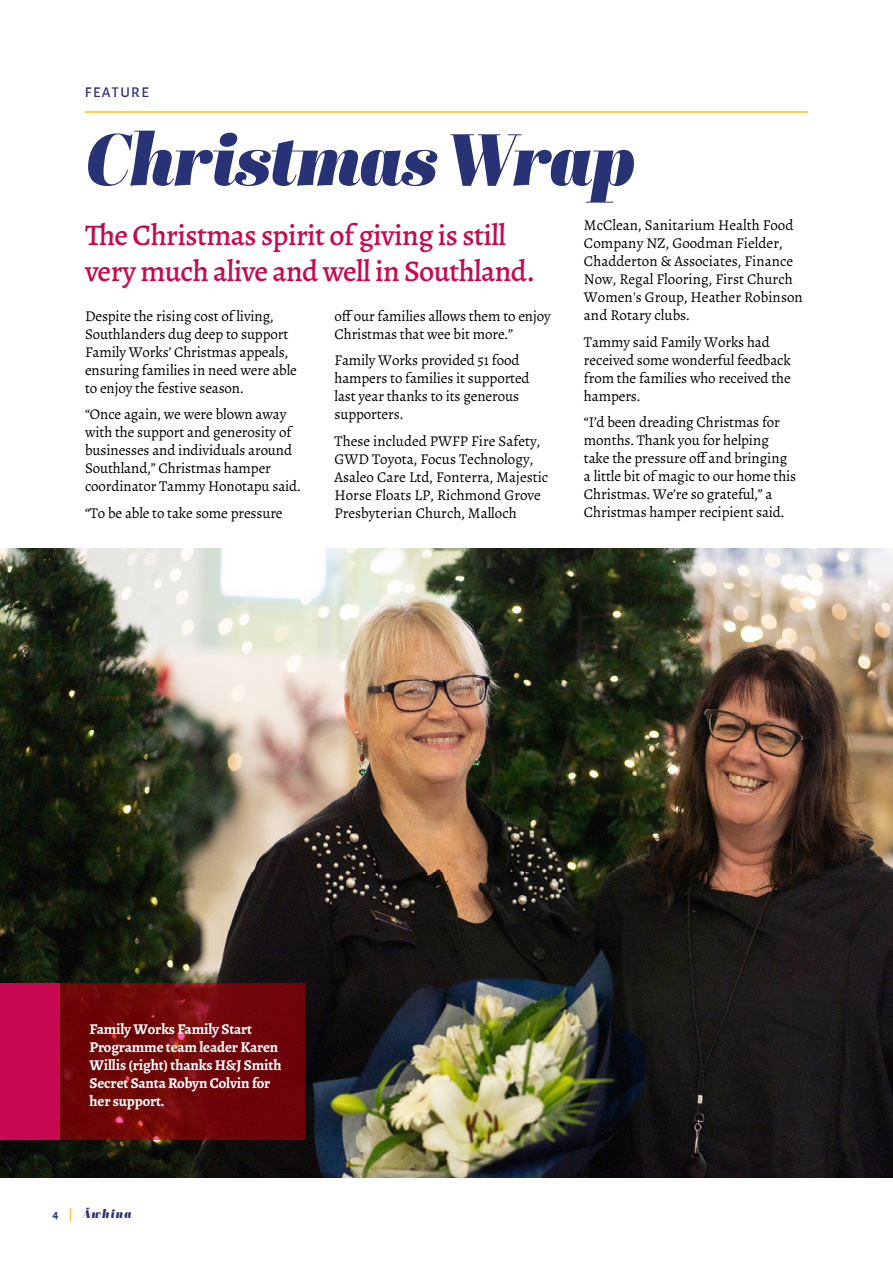
<style>
.page{position:relative;width:893px;height:1263px;background:#fff}
.page>*{position:absolute;margin:0;border:0;box-sizing:border-box;transform-origin:0 0}
.t1{font:italic 72.75px "Abril Display Bl";letter-spacing:-.01em;color:#283375}
.t2{font:500 30px/36px "Alegreya";letter-spacing:-.02em;color:#c80850}
.t3{font:15px/18px "Alegreya";letter-spacing:-.01em;color:#000}
.t4{font:700 15px/18px "Alegreya";letter-spacing:-.01em;color:#fff}
.Heading_White_Backgr{font:500 15px "Alegreya Sans";letter-spacing:.1em;color:#283375}
.t5{font:italic 12px "Abril Display Bl";letter-spacing:.1em;color:#283375}
.s1{font-family:"Alegreya Sans";font-weight:700;font-style:normal}
.s2{font-family:"Alegreya Sans";font-weight:700;font-style:normal;color:#febe10}
</style>
<div class="page">
<img style="left:0;top:549px;width:893px;height:629px">
<div style="left:0;top:983px;width:60px;height:157px;background:#c80850"></div>
<svg style="left:60px;top:983px;width:245px;height:157px;background:#710609"></svg>
<hr style="left:85px;top:111px;width:723px;height:2px;background:#febe10">
<p class="Heading_White_Backgr" style="left:85px;top:82px;width:65px">FEATURE</p>
<p class="t1" style="left:85px;top:108px;width:551px">Christmas Wrap</p>
<p class="t2" style="left:85px;top:217px;width:452px">The Christmas spirit of giving is still very much alive and well in Southland.</p>
<p class="t3" style="left:85px;top:307px;width:213px">Despite the rising cost of living, Southlanders dug deep to support Family Works’ Christmas appeals, ensuring families in need were able to enjoy the festive season.</p>
<p class="t3" style="left:85px;top:405px;width:217px">“Once again, we were blown away with the support and generosity of businesses and individuals around Southland,” Christmas hamper coordinator Tammy Honotapu said.</p>
<p class="t3" style="left:85px;top:504px;width:199px">“To be able to take some pressure</p>
<p class="t3" style="left:334px;top:307px;width:218px">off our families allows them to enjoy<br>Christmas that wee bit more.”</p>
<p class="t3" style="left:334px;top:351px;width:197px">Family Works provided 51 food hampers to families it supported last year thanks to its generous supporters.</p>
<p class="t3" style="left:334px;top:432px;width:215px">These included PWFP Fire Safety,<br>GWD Toyota, Focus Technology,<br>Asaleo Care Ltd, Fonterra, Majestic<br>Horse Floats LP, Richmond Grove<br>Presbyterian Church, Malloch</p>
<p class="t3" style="left:584px;top:216px;width:220px">McClean, Sanitarium Health Food<br>Company NZ, Goodman Fielder,<br>Chadderton &amp; Associates, Finance<br>Now, Regal Flooring, First Church<br>Women's Group, Heather Robinson and Rotary clubs.</p>
<p class="t3" style="left:584px;top:333px;width:208px">Tammy said Family Works had received some wonderful feedback from the families who received the hampers.</p>
<p class="t3" style="left:584px;top:413px;width:214px">“I’d been dreading Christmas for months. Thank you for helping take the pressure off and bringing a little bit of magic to our home this Christmas. We’re so grateful,” a Christmas hamper recipient said.</p>
<p class="t4" style="left:90px;top:1020px;width:193px">Family Works Family Start<br>Programme team leader Karen<br>Willis (right) thanks H&amp;J Smith<br>Secret Santa Robyn Colvin for her support.</p>
<p class="t5" style="left:53px;top:1205px;width:81px"><span class="s1">4</span> <span class="s2">|</span> Āwhina</p>
</div>
